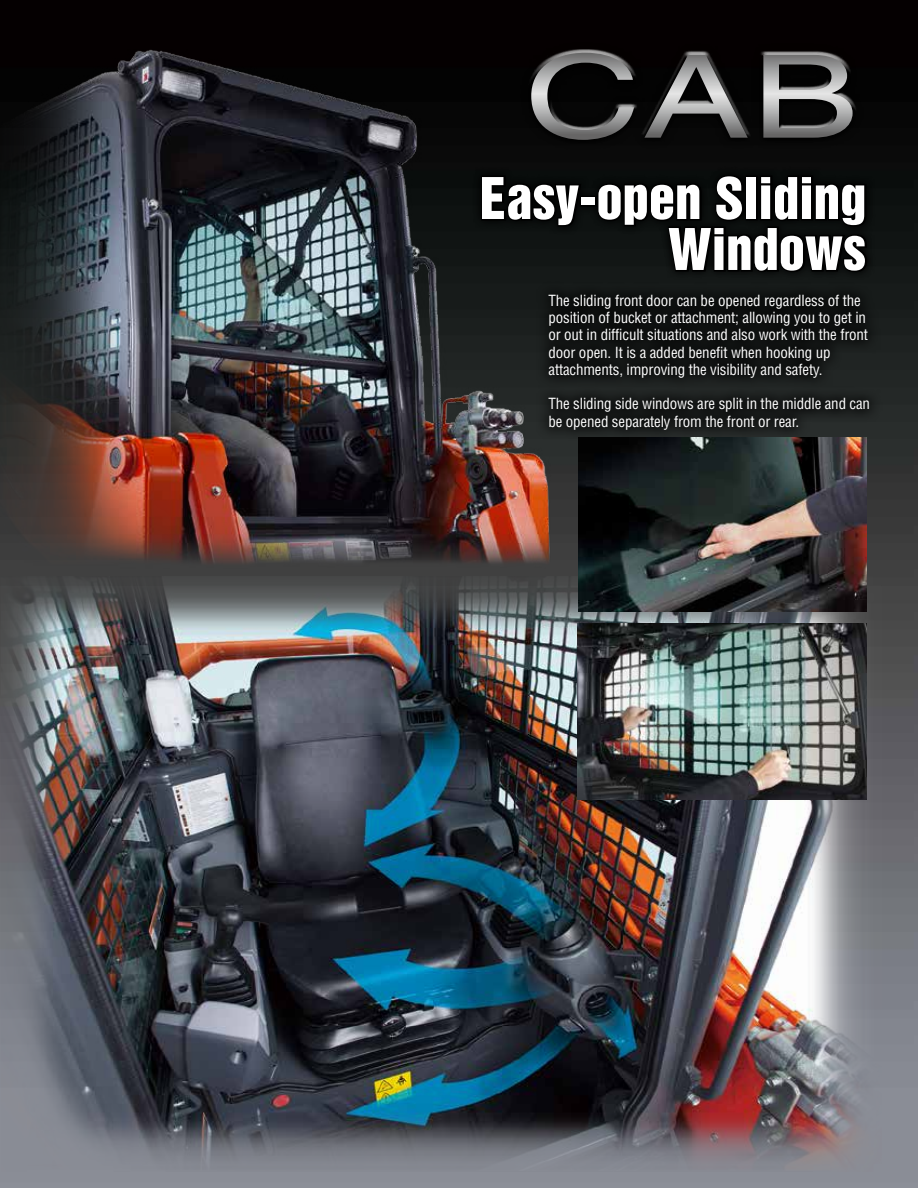
<style>
.page{position:relative;width:918px;height:1188px;background:#fff}
.page>*{position:absolute;margin:0;border:0;box-sizing:border-box;transform-origin:0 0}
.t1{font:115.2px "Helvetica";color:#fff;scale:1.4 1}
.t2{font:52.5px/51px "Helvetica Inserat";color:#fff;text-align:right}
.t3{font:condensed 15px/17.2px "Helvetica";letter-spacing:-.01em;color:#fff}
</style>
<div class="page">
<img style="left:0;top:0;width:918px;height:1188px">
<img style="left:1px;top:577px;width:891px;height:594px">
<img style="left:0;top:765px;width:1px;height:224px">
<div style="left:472px;top:166px;width:404px;height:115px;background:#0d1110"></div>
<div style="left:473px;top:168px;width:401px;height:111px;background:#000;opacity:.75"></div>
<img style="left:0;top:33px;width:561px;height:536px">
<img style="left:577px;top:623px;width:289px;height:176px">
<div style="left:536px;top:281px;width:346px;height:161px;background:linear-gradient(to bottom,#0a0d0c,#1f2120)"></div>
<div style="left:520px;top:42px;width:344px;height:109px;background:#000"></div>
<div style="left:528px;top:49px;width:328px;height:88px;background:#fff;opacity:.75"></div>
<div style="left:528px;top:56px;width:328px;height:88px;background:#000"></div>
<img style="left:579px;top:438px;width:288px;height:174px">
<h1 class="t1" style="left:524px;top:30px;width:160px">Cab</h1>
<h2 class="t2" style="left:480px;top:173px;width:388px">Easy-open Sliding<br>Windows</h2>
<p class="t3" style="left:549px;top:292px;width:321px">The sliding front door can be opened regardless of the position of bucket or attachment; allowing you to get in or out in difficult situations and also work with the front door open. It is a added benefit when hooking up attachments, improving the visibility and safety.</p>
<p class="t3" style="left:549px;top:395px;width:323px">The sliding side windows are split in the middle and can be opened separately from the front or rear.</p>
</div>
